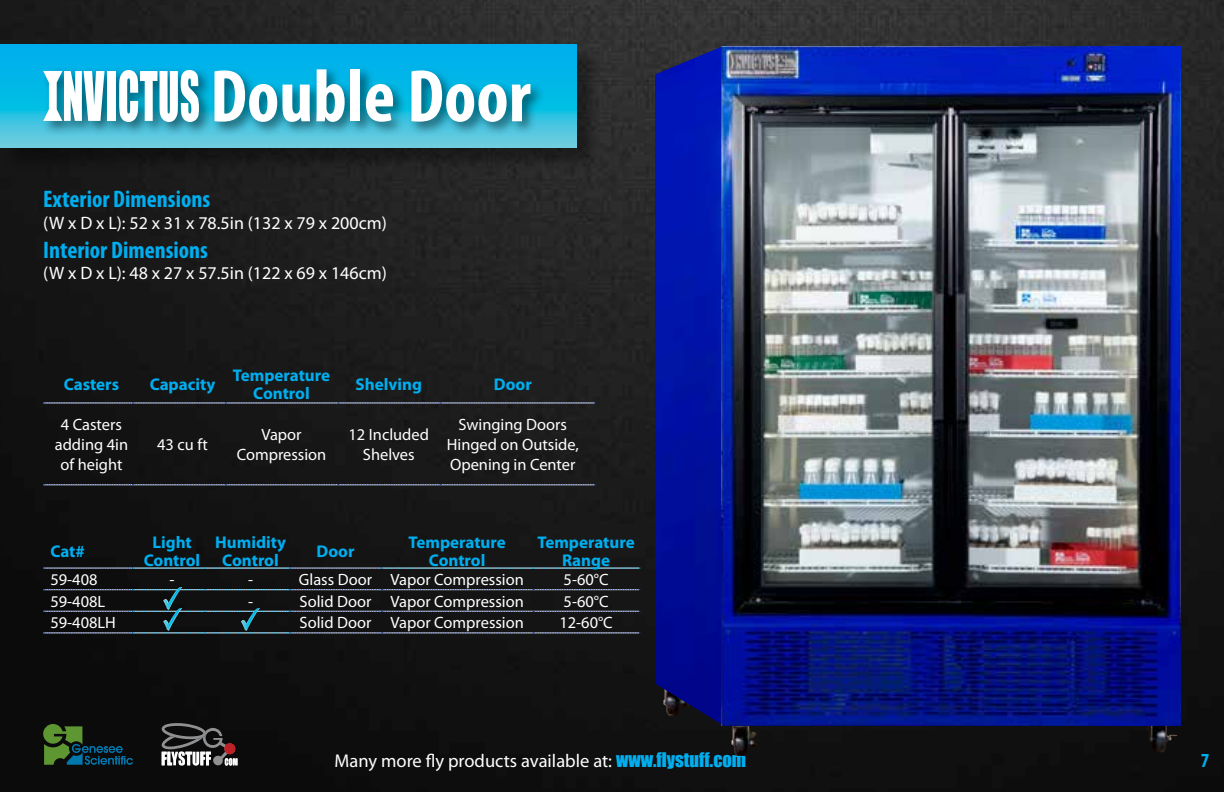
<style>
.page{position:relative;width:1224px;height:792px;background:#fff}
.page>*{position:absolute;margin:0;border:0;box-sizing:border-box;transform-origin:0 0}
.t1{font:700 condensed 75px "Myriad Pro";color:#fff}
.t2{font:700 condensed 24px "Myriad Pro";color:#00aeef}
.t3{font:700 condensed 20px "Myriad Pro";color:#00aeef}
.t4{font:18.4px "Myriad Pro";color:#fff}
.t5{font:18px "Myriad Pro";color:#fff}
.t6{font:700 17px/18px "Myriad Pro";color:#00aeef;text-align:center}
.t7{font:16.4px/20px "Myriad Pro";color:#fff;text-align:center}
.s1{font-family:"Impact";color:#00aeef}
</style>
<div class="page">
<img style="left:0;top:0;width:1224px;height:792px">
<svg style="left:43px;top:724px;width:90px;height:41px;background:#1e3d2b"></svg>
<svg style="left:162px;top:723px;width:75px;height:43px;background:#545050"></svg>
<img style="left:732px;top:725px;width:26px;height:31px">
<img style="left:1148px;top:725px;width:30px;height:28px">
<img style="left:655px;top:47px;width:526px;height:678px">
<div style="left:3px;top:47px;width:598px;height:125px;background:#000;opacity:.35"></div>
<svg style="left:0;top:44px;width:576px;height:103px;background:#1fb9e7"></svg>
<div style="left:40px;top:66px;width:174px;height:71px;background:#000;opacity:.5"></div>
<div style="left:107px;top:71px;width:9px;height:50px;background:#fff"></div>
<svg style="left:119px;top:70px;width:80px;height:52px"></svg>
<svg style="left:43px;top:71px;width:62px;height:50px"></svg>
<div style="left:211px;top:65px;width:334px;height:72px;background:#000;opacity:.5"></div>
<svg style="left:43px;top:403px;width:552px;height:1px"></svg>
<svg style="left:43px;top:484px;width:552px;height:1px"></svg>
<svg style="left:43px;top:568px;width:597px;height:1px"></svg>
<svg style="left:43px;top:589px;width:597px;height:1px"></svg>
<svg style="left:43px;top:611px;width:597px;height:1px"></svg>
<svg style="left:43px;top:633px;width:597px;height:1px"></svg>
<img style="left:163px;top:587px;width:19px;height:21px">
<img style="left:163px;top:608px;width:19px;height:23px">
<img style="left:241px;top:608px;width:19px;height:23px">
<h1 class="t1" style="left:210px;top:55px;width:322px">Double Door</h1>
<h2 class="t2" style="left:43px;top:186px;width:168px">Exterior Dimensions</h2>
<p class="t5" style="left:43px;top:212px;width:345px">(W x D x L): 52 x 31 x 78.5in (132 x 79 x 200cm)</p>
<h2 class="t2" style="left:43px;top:236px;width:166px">Interior Dimensions</h2>
<p class="t5" style="left:43px;top:262px;width:345px">(W x D x L): 48 x 27 x 57.5in (122 x 69 x 146cm)</p>
<p class="t6" style="left:64px;top:375px;width:57px">Casters</p>
<p class="t6" style="left:150px;top:375px;width:67px">Capacity</p>
<p class="t6" style="left:233px;top:366px;width:99px">Temperature<br>Control</p>
<p class="t6" style="left:356px;top:375px;width:68px">Shelving</p>
<p class="t6" style="left:494px;top:375px;width:39px">Door</p>
<p class="t7" style="left:55px;top:414px;width:75px">4 Casters adding 4in of height</p>
<p class="t7" style="left:157px;top:434px;width:52px">43 cu ft</p>
<p class="t7" style="left:237px;top:424px;width:91px">Vapor<br>Compression</p>
<p class="t7" style="left:349px;top:424px;width:82px">12 Included<br>Shelves</p>
<p class="t7" style="left:447px;top:414px;width:134px">Swinging Doors<br>Hinged on Outside,<br>Opening in Center</p>
<p class="t6" style="left:50px;top:541px;width:36px">Cat#</p>
<p class="t6" style="left:144px;top:532px;width:58px">Light<br>Control</p>
<p class="t6" style="left:215px;top:532px;width:72px">Humidity<br>Control</p>
<p class="t6" style="left:317px;top:541px;width:39px">Door</p>
<p class="t6" style="left:409px;top:532px;width:99px">Temperature<br>Control</p>
<p class="t6" style="left:537px;top:532px;width:99px">Temperature<br>Range</p>
<p class="t7" style="left:50px;top:569px;width:49px">59-408</p>
<p class="t7" style="left:170px;top:569px;width:7px">-</p>
<p class="t7" style="left:248px;top:569px;width:7px">-</p>
<p class="t7" style="left:299px;top:569px;width:226px">Glass Door Vapor Compression</p>
<p class="t7" style="left:564px;top:569px;width:47px">5-60°C</p>
<p class="t7" style="left:50px;top:591px;width:56px">59-408L</p>
<p class="t7" style="left:248px;top:591px;width:7px">-</p>
<p class="t7" style="left:300px;top:591px;width:226px">Solid Door Vapor Compression</p>
<p class="t7" style="left:564px;top:591px;width:47px">5-60°C</p>
<p class="t7" style="left:50px;top:612px;width:67px">59-408LH</p>
<p class="t7" style="left:300px;top:612px;width:226px">Solid Door Vapor Compression</p>
<p class="t7" style="left:559px;top:612px;width:55px">12-60°C</p>
<p class="t4" style="left:335px;top:750px;width:413px">Many more fly products available at: <span class="s1">www.flystuff.com</span></p>
<p class="t3" style="left:1201px;top:749px;width:10px">7</p>
</div>
